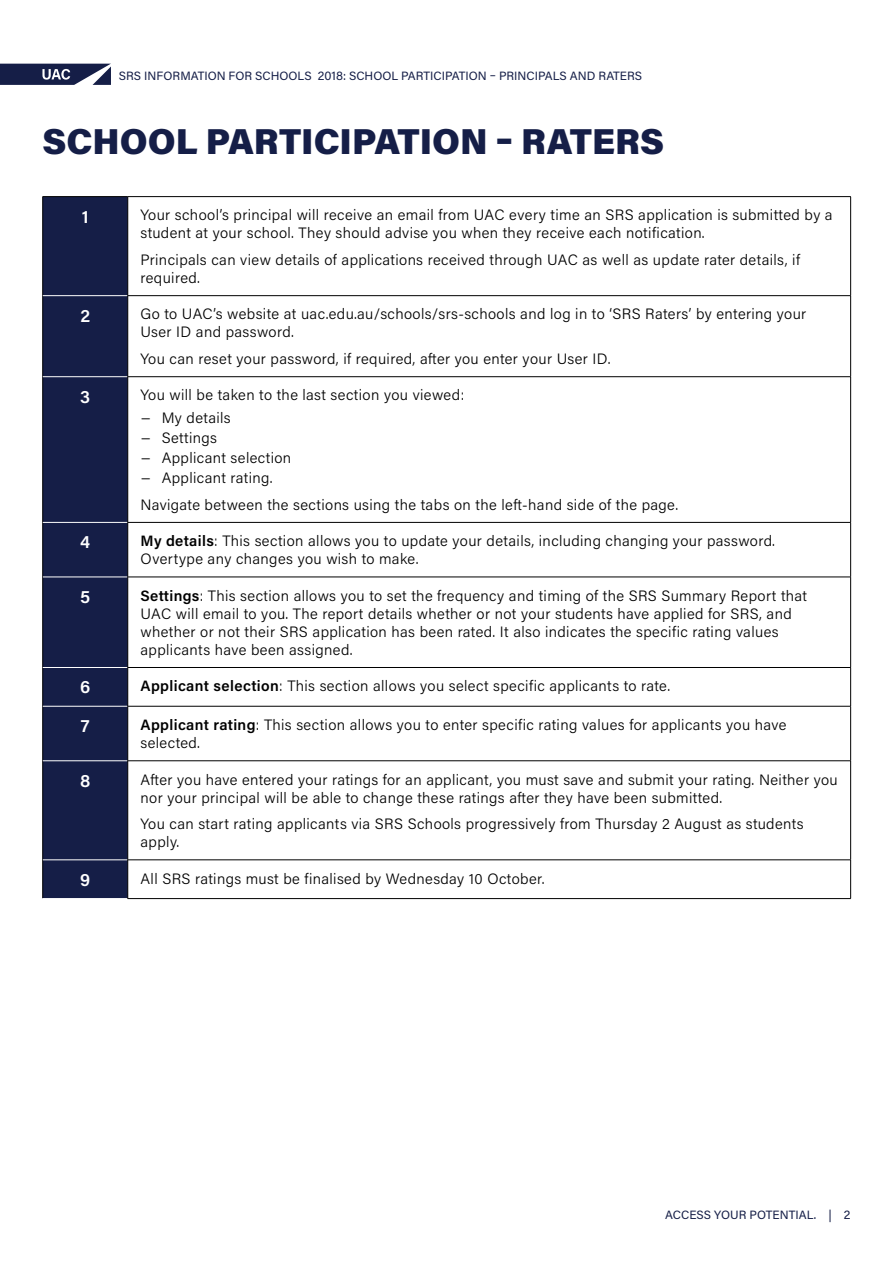
<style>
.page{position:relative;width:893px;height:1263px;background:#fff}
.page>*{position:absolute;margin:0;border:0;box-sizing:border-box;transform-origin:0 0}
.t1{font:900 36px "Acumin Pro";color:#151e47}
.t2{font:600 18px "Acumin Pro";color:#fff}
.t3{font:300 15px/18px "Acumin Pro";letter-spacing:.025em;color:#000}
.t4{font:12px "Acumin Pro";color:#151e47}
.s1{font-weight:600}
</style>
<div class="page">
<svg style="left:0;top:64px;width:111px;height:21px;background:#394164"></svg>
<svg style="left:43px;top:197px;width:84px;height:701px;background:#141d44"></svg>
<hr style="left:43px;top:196px;width:85px;height:1px;background:#000">
<hr style="left:42px;top:197px;width:1px;height:99px;background:#000">
<hr style="left:42px;top:296px;width:1px;height:81px;background:#000">
<hr style="left:42px;top:377px;width:1px;height:145px;background:#000">
<hr style="left:42px;top:522px;width:1px;height:55px;background:#000">
<hr style="left:42px;top:577px;width:1px;height:90px;background:#000">
<hr style="left:42px;top:667px;width:1px;height:39px;background:#000">
<hr style="left:42px;top:706px;width:1px;height:55px;background:#000">
<hr style="left:42px;top:761px;width:1px;height:99px;background:#000">
<hr style="left:42px;top:860px;width:1px;height:38px;background:#000">
<hr style="left:43px;top:295px;width:85px;height:1px;background:#fff">
<hr style="left:43px;top:376px;width:85px;height:1px;background:#fff">
<hr style="left:43px;top:522px;width:85px;height:1px;background:#fff">
<hr style="left:43px;top:576px;width:85px;height:1px;background:#fff">
<hr style="left:43px;top:667px;width:85px;height:1px;background:#fff">
<hr style="left:43px;top:706px;width:85px;height:1px;background:#fff">
<hr style="left:43px;top:760px;width:85px;height:1px;background:#fff">
<hr style="left:43px;top:859px;width:85px;height:1px;background:#fff">
<hr style="left:128px;top:196px;width:723px;height:1px;background:#000">
<hr style="left:127px;top:197px;width:1px;height:98px;background:#000">
<hr style="left:850px;top:197px;width:1px;height:98px;background:#000">
<hr style="left:128px;top:295px;width:723px;height:1px;background:#000">
<hr style="left:127px;top:296px;width:1px;height:80px;background:#000">
<hr style="left:850px;top:296px;width:1px;height:80px;background:#000">
<hr style="left:128px;top:376px;width:723px;height:1px;background:#000">
<hr style="left:127px;top:377px;width:1px;height:145px;background:#000">
<hr style="left:850px;top:377px;width:1px;height:145px;background:#000">
<hr style="left:128px;top:522px;width:723px;height:1px;background:#000">
<hr style="left:127px;top:523px;width:1px;height:54px;background:#000">
<hr style="left:850px;top:523px;width:1px;height:54px;background:#000">
<hr style="left:128px;top:577px;width:723px;height:1px;background:#000">
<hr style="left:127px;top:577px;width:1px;height:90px;background:#000">
<hr style="left:850px;top:577px;width:1px;height:90px;background:#000">
<hr style="left:128px;top:667px;width:723px;height:1px;background:#000">
<hr style="left:127px;top:668px;width:1px;height:38px;background:#000">
<hr style="left:850px;top:668px;width:1px;height:38px;background:#000">
<hr style="left:128px;top:706px;width:723px;height:1px;background:#000">
<hr style="left:127px;top:706px;width:1px;height:54px;background:#000">
<hr style="left:850px;top:706px;width:1px;height:54px;background:#000">
<hr style="left:128px;top:760px;width:723px;height:1px;background:#000">
<hr style="left:127px;top:761px;width:1px;height:99px;background:#000">
<hr style="left:850px;top:761px;width:1px;height:99px;background:#000">
<hr style="left:128px;top:859px;width:723px;height:1px;background:#000">
<hr style="left:127px;top:860px;width:1px;height:38px;background:#000">
<hr style="left:850px;top:860px;width:1px;height:38px;background:#000">
<hr style="left:128px;top:898px;width:723px;height:1px;background:#000">
<p class="t4" style="left:119px;top:67px;width:525px">SRS INFORMATION FOR SCHOOLS 2018: SCHOOL PARTICIPATION – PRINCIPALS AND RATERS</p>
<h1 class="t1" style="left:43px;top:116px;width:623px">SCHOOL PARTICIPATION – RATERS</h1>
<p class="t2" style="left:82px;top:204px;width:8px">1</p>
<p class="t3" style="left:141px;top:206px;width:694px">Your school’s principal will receive an email from UAC every time an SRS application is submitted by a student at your school. They should advise you when they receive each notification.</p>
<p class="t3" style="left:141px;top:250px;width:661px">Principals can view details of applications received through UAC as well as update rater details, if required.</p>
<p class="t2" style="left:80px;top:303px;width:11px">2</p>
<p class="t3" style="left:141px;top:305px;width:667px">Go to UAC’s website at uac.edu.au/schools/srs-schools and log in to ‘SRS Raters’ by entering your<br>User ID and password.</p>
<p class="t3" style="left:141px;top:349px;width:471px">You can reset your password, if required, after you enter your User ID.</p>
<p class="t2" style="left:80px;top:384px;width:12px">3</p>
<p class="t3" style="left:141px;top:384px;width:325px;line-height:22.2px">You will be taken to the last section you viewed: − My details</p>
<p class="t3" style="left:141px;top:427px;width:152px;line-height:20.1px">− Settings<br>− Applicant selection − Applicant rating.</p>
<p class="t3" style="left:141px;top:495px;width:539px">Navigate between the sections using the tabs on the left-hand side of the page.</p>
<p class="t2" style="left:80px;top:529px;width:11px">4</p>
<p class="t3" style="left:141px;top:531px;width:636px"><span class="s1">My details</span>: This section allows you to update your details, including changing your password.<br>Overtype any changes you wish to make.</p>
<p class="t2" style="left:80px;top:584px;width:12px">5</p>
<p class="t3" style="left:141px;top:586px;width:668px"><span class="s1">Settings</span>: This section allows you to set the frequency and timing of the SRS Summary Report that UAC will email to you. The report details whether or not your students have applied for SRS, and whether or not their SRS application has been rated. It also indicates the specific rating values applicants have been assigned.</p>
<p class="t2" style="left:80px;top:675px;width:12px">6</p>
<p class="t3" style="left:141px;top:676px;width:531px"><span class="s1">Applicant selection</span>: This section allows you select specific applicants to rate.</p>
<p class="t2" style="left:81px;top:713px;width:10px">7</p>
<p class="t3" style="left:141px;top:715px;width:647px"><span class="s1">Applicant rating</span>: This section allows you to enter specific rating values for applicants you have selected.</p>
<p class="t2" style="left:80px;top:768px;width:12px">8</p>
<p class="t3" style="left:141px;top:770px;width:699px">After you have entered your ratings for an applicant, you must save and submit your rating. Neither you nor your principal will be able to change these ratings after they have been submitted.</p>
<p class="t3" style="left:141px;top:814px;width:665px">You can start rating applicants via SRS Schools progressively from Thursday 2 August as students apply.</p>
<p class="t2" style="left:80px;top:867px;width:12px">9</p>
<p class="t3" style="left:141px;top:869px;width:405px">All SRS ratings must be finalised by Wednesday 10 October.</p>
<p class="t4" style="left:665px;top:1206px;width:187px">ACCESS YOUR POTENTIAL. | 2</p>
</div>
